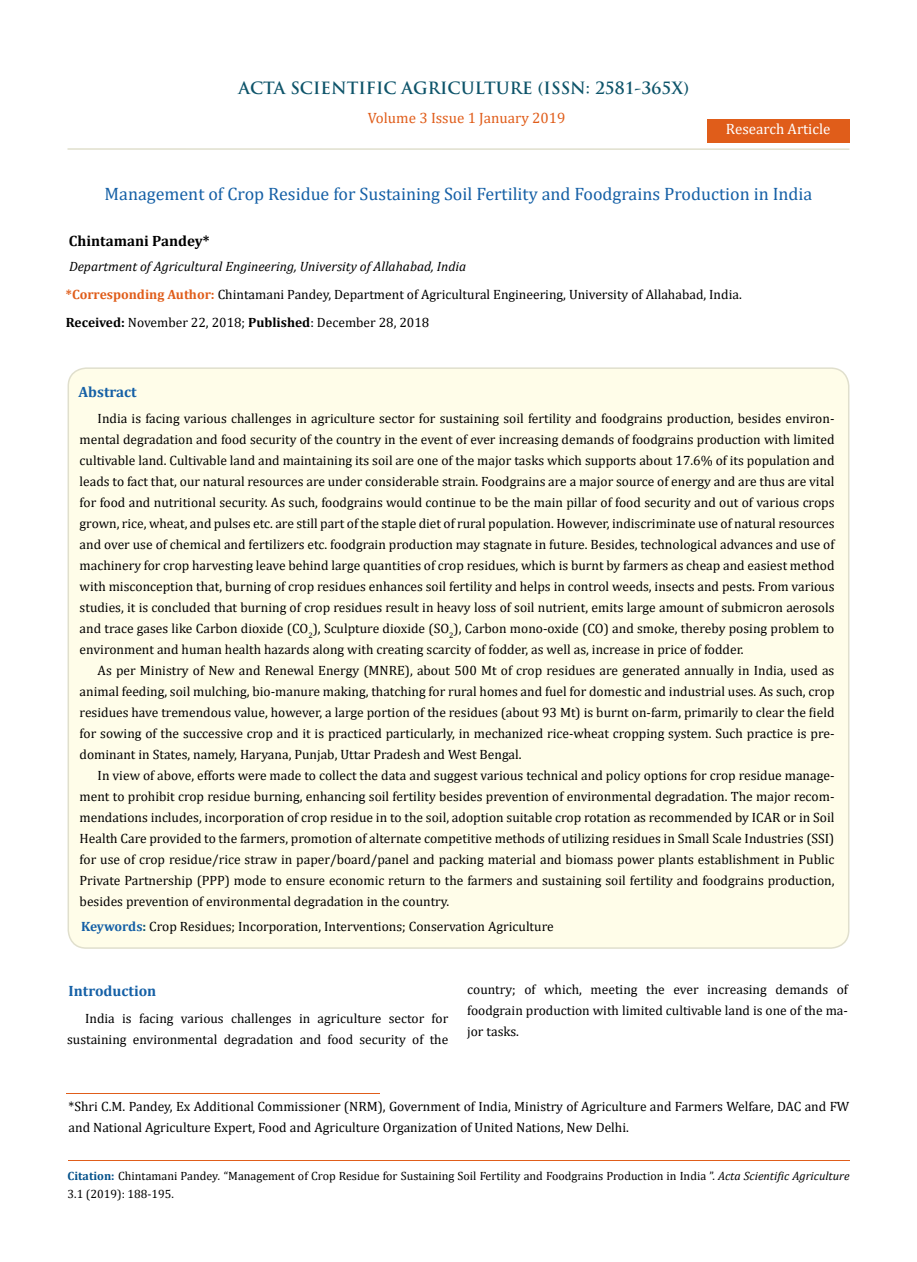
<style>
.page{position:relative;width:917px;height:1262px;background:#fff}
.page>*{position:absolute;margin:0;border:0;box-sizing:border-box;transform-origin:0 0}
.t1{font:18px "Cambria";color:#1560a6}
.t2{font:700 16.5px "Trajan Pro";color:#0e546a}
.t3{font:15px "Cambria";color:#e05d1a}
.t4{font:700 15px "Cambria";color:#1560a6}
.t5{font:700 15px "Cambria";color:#000}
.t6{font:15px "Cambria";color:#fff}
.t7{font:13.5px/21px "Cambria";color:#000;text-align:justify}
.t8{font:12px/18px "Cambria";color:#000}
.s1{font-style:italic}
.s2{font-weight:700;color:#e05d1a}
.s3{font-weight:700}
.s4{font-weight:700;color:#1560a6}
.s5{font-weight:700;color:#0e546a}
.s6{font-weight:700;color:#035089}
</style>
<div class="page">
<div style="left:707px;top:119px;width:142px;height:23px;background:#e05d1a"></div>
<div style="left:68px;top:368px;width:780px;height:580px;background:#fffde9;border-radius:18px"></div>
<hr style="left:68px;top:1160px;width:781px;height:1px;background:#e05d1a">
<hr style="left:67px;top:148px;width:782px;height:2px;background:#e0dfcd">
<p class="t2" style="left:238px;top:77px;width:452px">ACTA SCIENTIFIC AGRICULTURE (ISSN: 2581-365X)</p>
<p class="t3" style="left:368px;top:109px;width:199px">Volume 3 Issue 1 January 2019</p>
<p class="t6" style="left:726px;top:120px;width:106px">Research Article</p>
<h1 class="t1" style="left:105px;top:183px;width:709px">Management of Crop Residue for Sustaining Soil Fertility and Foodgrains Production in India</h1>
<p class="t5" style="left:69px;top:231px;width:142px">Chintamani Pandey*</p>
<p class="t7" style="left:66px;top:252px;width:677px;line-height:28.2px"><span class="s1">Department of Agricultural Engineering, University of Allahabad, India<br></span><span class="s2">*Corresponding Author:</span> Chintamani Pandey, Department of Agricultural Engineering, University of Allahabad, India.</p>
<p class="t7" style="left:66px;top:311px;width:365px"><span class="s3">Received:</span> November 22, 2018; <span class="s3">Published</span>: December 28, 2018</p>
<p class="t4" style="left:79px;top:381px;width:60px">Abstract</p>
<p class="t7" style="left:80px;top:408px;width:756px;text-indent:18px">India is facing various challenges in agriculture sector for sustaining soil fertility and foodgrains production, besides environ&shy;mental degradation and food security of the country in the event of ever increasing demands of foodgrains production with limited cultivable land. Cultivable land and maintaining its soil are one of the major tasks which supports about 17.6% of its population and leads to fact that, our natural resources are under considerable strain. Foodgrains are a major source of energy and are thus are vital for food and nutritional security. As such, foodgrains would continue to be the main pillar of food security and out of various crops grown, rice, wheat, and pulses etc. are still part of the staple diet of rural population. However, indiscriminate use of natural resources and over use of chemical and fertilizers etc. foodgrain production may stagnate in future. Besides, technological advances and use of machinery for crop harvesting leave behind large quantities of crop residues, which is burnt by farmers as cheap and easiest method with misconception that, burning of crop residues enhances soil fertility and helps in control weeds, insects and pests. From various studies, it is concluded that burning of crop residues result in heavy loss of soil nutrient, emits large amount of submicron aerosols and trace gases like Carbon dioxide (CO<sub>2</sub>), Sculpture dioxide (SO<sub>2</sub>), Carbon mono-oxide (CO) and smoke, thereby posing problem to environment and human health hazards along with creating scarcity of fodder, as well as, increase in price of fodder.</p>
<p class="t7" style="left:80px;top:660px;width:756px;text-indent:18px">As per Ministry of New and Renewal Energy (MNRE), about 500 Mt of crop residues are generated annually in India, used as animal feeding, soil mulching, bio-manure making, thatching for rural homes and fuel for domestic and industrial uses. As such, crop residues have tremendous value, however, a large portion of the residues (about 93 Mt) is burnt on-farm, primarily to clear the field for sowing of the successive crop and it is practiced particularly, in mechanized rice-wheat cropping system. Such practice is pre&shy;dominant in States, namely, Haryana, Punjab, Uttar Pradesh and West Bengal.</p>
<p class="t7" style="left:80px;top:765px;width:756px;text-indent:18px">In view of above, efforts were made to collect the data and suggest various technical and policy options for crop residue manage&shy;ment to prohibit crop residue burning, enhancing soil fertility besides prevention of environmental degradation. The major recom&shy;mendations includes, incorporation of crop residue in to the soil, adoption suitable crop rotation as recommended by ICAR or in Soil Health Care provided to the farmers, promotion of alternate competitive methods of utilizing residues in Small Scale Industries (SSI) for use of crop residue/rice straw in paper/board/panel and packing material and biomass power plants establishment in Public Private Partnership (PPP) mode to ensure economic return to the farmers and sustaining soil fertility and foodgrains production, besides prevention of environmental degradation in the country.</p>
<p class="t7" style="left:81px;top:916px;width:474px"><span class="s4">Keywords</span><span class="s5">:</span> Crop Residues; Incorporation, Interventions; Conservation Agriculture</p>
<p class="t4" style="left:69px;top:980px;width:89px">Introduction</p>
<p class="t7" style="left:67px;top:1007px;width:382px;text-align:right">India is facing various challenges in agriculture sector for sustaining environmental degradation and food security of the</p>
<p class="t7" style="left:467px;top:979px;width:382px">country; of which, meeting the ever increasing demands of foodgrain production with limited cultivable land is one of the ma&shy;jor tasks.</p>
<p class="t7" style="left:69px;top:1096px;width:782px">*Shri C.M. Pandey, Ex Additional Commissioner (NRM), Government of India, Ministry of Agriculture and Farmers Welfare, DAC and FW and National Agriculture Expert, Food and Agriculture Organization of United Nations, New Delhi.</p>
<p class="t8" style="left:68px;top:1166px;width:783px"><span class="s6">Citation:</span> Chintamani Pandey<span class="s1">.</span> “Management of Crop Residue for Sustaining Soil Fertility and Foodgrains Production in India ”. <span class="s1">Acta Scientific Agriculture<br></span>3.1 (2019): 188-195.</p>
</div>
